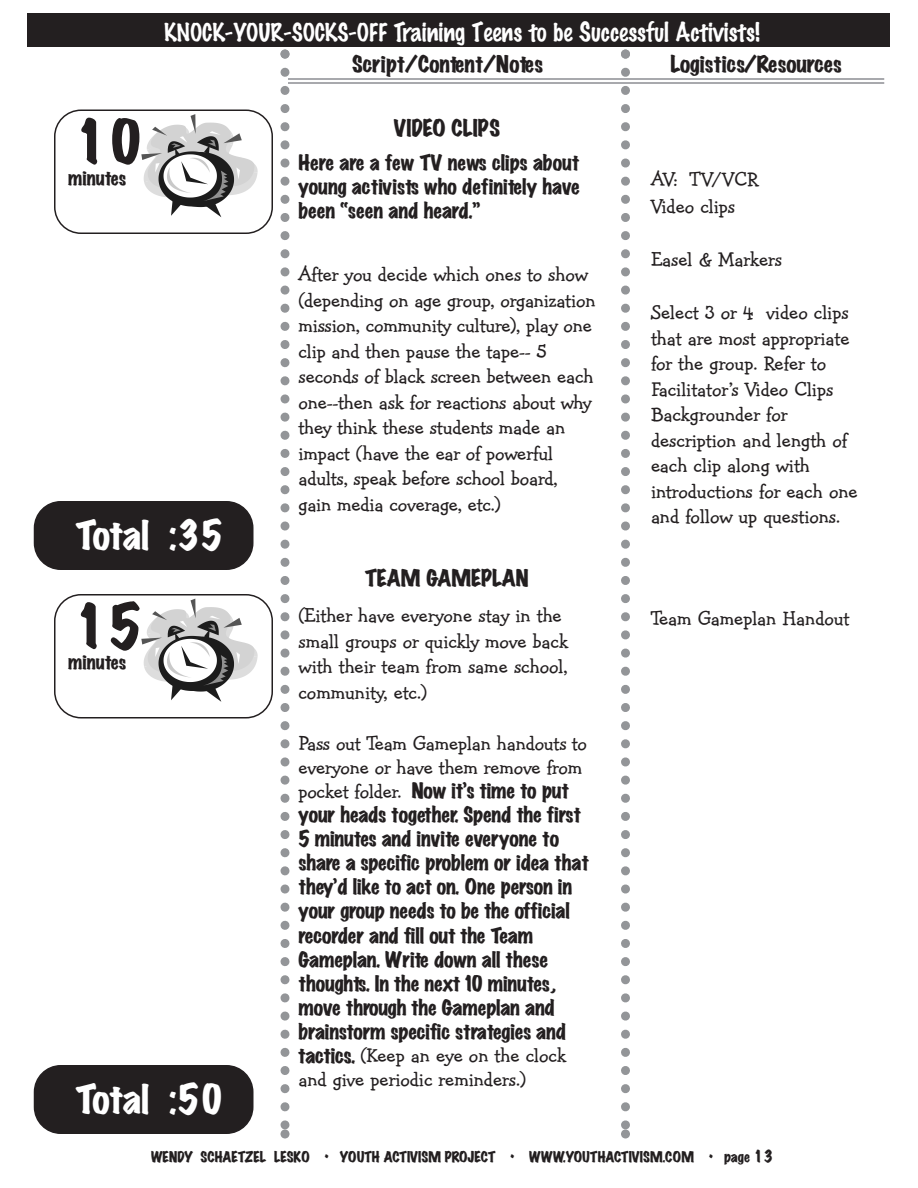
<style>
.page{position:relative;width:918px;height:1188px;background:#fff}
.page>*{position:absolute;margin:0;border:0;box-sizing:border-box;transform-origin:0 0}
.t1{font:expanded 54px "Marker Felt";color:#231f20}
.t2{font:expanded 36px "Marker Felt";color:#fff}
.t3{font:100 24px "Marker Felt";color:#fff}
.t4{font:21px/25.5px "Hank BT";letter-spacing:-.005em;color:#231f20}
.t5{font:expanded 21px "Marker Felt";color:#231f20}
.t6{font:21px "Marker Felt Wide";color:#231f20}
.t7{font:19.5px/24px "Marker Felt Wide";letter-spacing:-.005em;color:#231f20}
.t8{font:expanded 19.5px/24px "Marker Felt";color:#231f20}
.t9{font:expanded 18px "Marker Felt";color:#231f20}
.t10{font:13.5px "Marker Felt Wide";color:#231f20}
.s1{font-size:22.5px}
.s2{font-style:inherit}
.s3{font-family:"Marker Felt Wide";font-stretch:normal}
.s4{font-family:"Marker Felt";font-stretch:expanded}
.s5{font-family:"Marker Felt Wide";font-size:19.5px}
.s6{font-family:"Marker Felt";font-stretch:expanded;font-size:19.5px}
.s7{font-family:"Marker Felt";font-stretch:expanded;font-size:15px}
</style>
<div class="page">
<hr style="left:288px;top:78px;width:596px;height:2px;background:#a8a9ad">
<hr style="left:288px;top:82px;width:596px;height:2px;background:#a8a9ad">
<div style="left:34px;top:502px;width:219px;height:67px;background:#231f20;border-radius:26px"></div>
<div style="left:34px;top:501px;width:220px;height:69px;border:2px solid #231f20;border-radius:26px"></div>
<div style="left:34px;top:1066px;width:219px;height:67px;background:#231f20;border-radius:26px"></div>
<div style="left:34px;top:1065px;width:220px;height:69px;border:2px solid #231f20;border-radius:26px"></div>
<svg style="left:621px;top:50px;width:9px;height:1088px"></svg>
<svg style="left:280px;top:50px;width:10px;height:1088px"></svg>
<div style="left:27px;top:14px;width:863px;height:33px;background:#231f20"></div>
<div style="left:54px;top:110px;width:219px;height:124px;border:2px solid #231f20;border-radius:26px"></div>
<svg style="left:141px;top:114px;width:117px;height:103px"></svg>
<div style="left:54px;top:594px;width:219px;height:124px;border:2px solid #231f20;border-radius:26px"></div>
<svg style="left:141px;top:599px;width:117px;height:103px"></svg>
<p class="t3" style="left:164px;top:13px;width:597px"><span class="s1">KNOCK-YOUR-SOCKS-OF</span><span class="s1">F</span> Tr<span class="s2">aining Teens</span> to <span class="s2">be</span> Success<span class="s2">ful</span> Activists!</p>
<h1 class="t1" style="left:73px;top:99px;width:72px">10</h1>
<p class="t9" style="left:68px;top:163px;width:59px">minutes</p>
<h2 class="t2" style="left:76px;top:507px;width:149px">T<span class="s3">otal</span> :35</h2>
<p class="t5" style="left:352px;top:48px;width:192px">Script/Content/Notes</p>
<p class="t5" style="left:671px;top:48px;width:173px">Logistics/Resources</p>
<p class="t5" style="left:394px;top:111px;width:108px">VIDE<span class="s3">O</span> CLIPS</p>
<p class="t8" style="left:298px;top:151px;width:283px">Her<span class="s3">e</span> ar<span class="s3">e a few</span> TV new<span class="s3">s clips</span> about <span class="s3">young</span> activist<span class="s3">s who</span> definit<span class="s3">ely</span> have</p>
<p class="t7" style="left:298px;top:200px;width:183px">been “seen and <span class="s4">hear</span>d.”</p>
<p class="t4" style="left:298px;top:264px;width:299px">After you decide which ones to show (depending on age group, organization mission, community culture), play one clip and then pause the tape-- 5 seconds of black screen between each one--then ask for reactions about why they think these students made an impact (have the ear of powerful adults, speak before school board,<br>gain media coverage, etc.)</p>
<p class="t4" style="left:651px;top:168px;width:109px;line-height:26.5px">AV: TV/VCR<br>Video clips</p>
<p class="t4" style="left:651px;top:248px;width:133px">Easel &amp; Markers</p>
<p class="t4" style="left:651px;top:301px;width:208px">Select 3 or 4 video clips that are most appropriate for the group. Refer to<br>Facilitator’s Video Clips<br>Backgrounder for description and length of each clip along with introductions for each one and follow up questions.</p>
<p class="t6" style="left:365px;top:568px;width:165px">TEAM <span class="s4">GAMEPL</span>AN</p>
<p class="t4" style="left:298px;top:605px;width:271px">(Either have everyone stay in the small groups or quickly move back with their team from same school, community, etc.)</p>
<p class="t4" style="left:298px;top:733px;width:290px;line-height:24px">Pass out Team Gameplan handouts to everyone or have them remove from pocket folder. <span class="s5">Now it’s time to</span> <span class="s6">put</span></p>
<p class="t7" style="left:298px;top:804px;width:284px">your <span class="s4">he</span>ads <span class="s4">together</span>. Spend the <span class="s4">first</span></p>
<p class="t8" style="left:298px;top:827px;width:262px"><span class="s3">5</span> minut<span class="s3">es and</span> invit<span class="s3">e</span> ever<span class="s3">yone</span> to</p>
<p class="t7" style="left:298px;top:852px;width:292px"><span class="s4">shar</span>e a specific <span class="s4">pr</span>oblem or <span class="s4">ide</span>a <span class="s4">that the</span>y’d like to act on. One <span class="s4">per</span>son <span class="s4">in </span>your <span class="s4">gr</span>oup needs to be the <span class="s4">official recor</span>der and fill <span class="s4">ou</span>t the <span class="s4">Team </span>Gameplan. <span class="s4">Writ</span>e down all <span class="s4">these</span></p>
<p class="t8" style="left:298px;top:971px;width:259px">thought<span class="s3">s. In the next 10</span> minutes,</p>
<p class="t7" style="left:298px;top:996px;width:269px"><span class="s4">mov</span>e <span class="s4">thr</span>ough the Gameplan <span class="s4">and br</span>ainstorm specific <span class="s4">strat</span>egies <span class="s4">and</span></p>
<p class="t4" style="left:298px;top:1045px;width:269px;line-height:24px"><span class="s5">tactics.</span> (Keep an eye on the clock and give periodic reminders.)</p>
<h1 class="t1" style="left:73px;top:584px;width:72px">15</h1>
<p class="t9" style="left:68px;top:648px;width:59px">minutes</p>
<p class="t4" style="left:651px;top:607px;width:200px">Team Gameplan Handout</p>
<h2 class="t2" style="left:76px;top:1071px;width:149px">T<span class="s3">otal</span> :50</h2>
<p class="t10" style="left:151px;top:1150px;width:624px">WENDY <span class="s4">SCHAET</span>ZEL <span class="s4">LESK</span>O • <span class="s4">Y</span>OUTH <span class="s4">AC</span>TIVISM <span class="s4">PROJEC</span>T • <span class="s4">WWW.YOUTHAC</span>TIVISM.COM • page <span class="s7">13</span></p>
</div>
